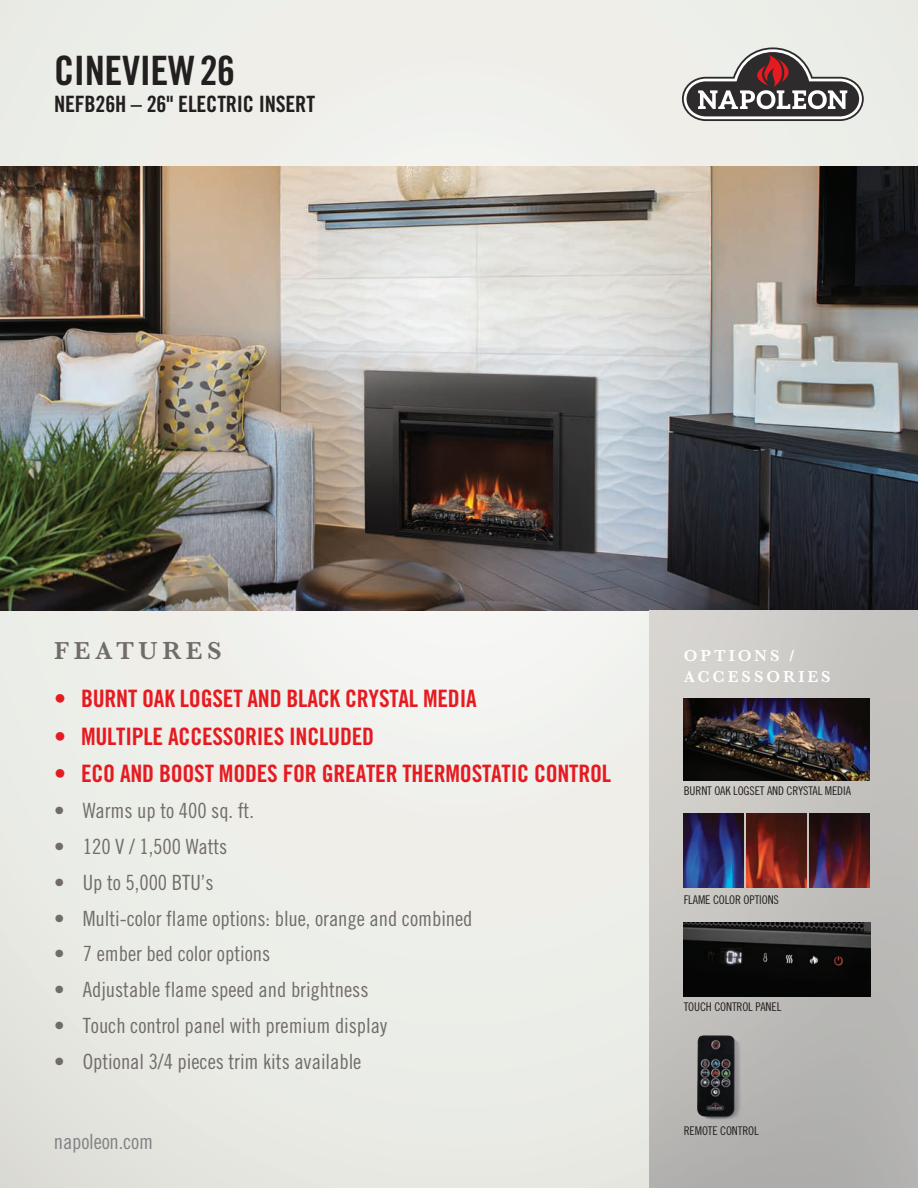
<style>
.page{position:relative;width:918px;height:1188px;background:#eceee9}
.page>*{position:absolute;margin:0;border:0;box-sizing:border-box;transform-origin:0 0}
.t1{font:40.5px "Trade Gothic LT Std Bd Cn 20";letter-spacing:-.01em;color:#231f20}
.t2{font:600 25.5px "Baskerville";letter-spacing:.18em;color:#716c69}
.t3{font:24px "Trade Gothic LT Std Bd Cn 20";letter-spacing:-.01em;color:#e51b21}
.t4{font:22.5px "Trade Gothic LT Std Bd Cn 20";letter-spacing:-.01em;color:#231f20}
.t5{font:21px "Trade Gothic LT Std Cn 18";letter-spacing:-.005em;color:#716c69}
.t6{font:21px "Trade Gothic LT Std Cn 18";letter-spacing:-.01em;color:#808285}
.t7{font:600 16.5px/21px "Baskerville";letter-spacing:.18em;color:#fff}
.t8{font:12px "Trade Gothic LT Std Cn 18";letter-spacing:-.01em;color:#231f20}
</style>
<div class="page">
<img style="left:0;top:166px;width:918px;height:444px">
<svg style="left:682px;top:47px;width:182px;height:74px"></svg>
<svg style="left:649px;top:610px;width:269px;height:578px;background:#bfbdba"></svg>
<img style="left:691px;top:1032px;width:56px;height:89px">
<img style="left:684px;top:699px;width:186px;height:81px">
<img style="left:684px;top:922px;width:187px;height:75px">
<img style="left:684px;top:814px;width:60px;height:74px">
<img style="left:747px;top:814px;width:60px;height:74px">
<img style="left:810px;top:814px;width:60px;height:74px">
<p class="t1" style="left:54px;top:46px;width:183px">CINEVIEW26</p>
<p class="t4" style="left:54px;top:91px;width:263px">NEFB26H – 26" ELECTRIC INSERT</p>
<p class="t2" style="left:54px;top:633px;width:169px">FEATURES</p>
<p class="t3" style="left:54px;top:684px;width:424px">• BURNT OAK LOGSET AND BLACK CRYSTAL MEDIA</p>
<p class="t3" style="left:54px;top:722px;width:322px">• MULTIPLE ACCESSORIES INCLUDED</p>
<p class="t3" style="left:54px;top:759px;width:559px">• ECO AND BOOST MODES FOR GREATER THERMOSTATIC CONTROL</p>
<p class="t5" style="left:54px;top:798px;width:202px">• Warms up to 400 sq. ft.</p>
<p class="t5" style="left:54px;top:834px;width:175px">• 120 V / 1,500 Watts</p>
<p class="t5" style="left:54px;top:870px;width:161px">• Up to 5,000 BTU’s</p>
<p class="t5" style="left:54px;top:906px;width:420px">• Multi-color flame options: blue, orange and combined</p>
<p class="t5" style="left:54px;top:941px;width:218px">• 7 ember bed color options</p>
<p class="t5" style="left:54px;top:977px;width:316px">• Adjustable flame speed and brightness</p>
<p class="t5" style="left:54px;top:1013px;width:335px">• Touch control panel with premium display</p>
<p class="t5" style="left:54px;top:1049px;width:309px">• Optional 3/4 pieces trim kits available</p>
<p class="t6" style="left:54px;top:1129px;width:101px">napoleon.com</p>
<p class="t7" style="left:684px;top:645px;width:149px">OPTIONS /<br>ACCESSORIES</p>
<p class="t8" style="left:684px;top:784px;width:169px">BURNT OAK LOGSET AND CRYSTAL MEDIA</p>
<p class="t8" style="left:684px;top:893px;width:97px">FLAME COLOR OPTIONS</p>
<p class="t8" style="left:684px;top:999px;width:99px">TOUCH CONTROL PANEL</p>
<p class="t8" style="left:684px;top:1124px;width:77px">REMOTE CONTROL</p>
</div>
